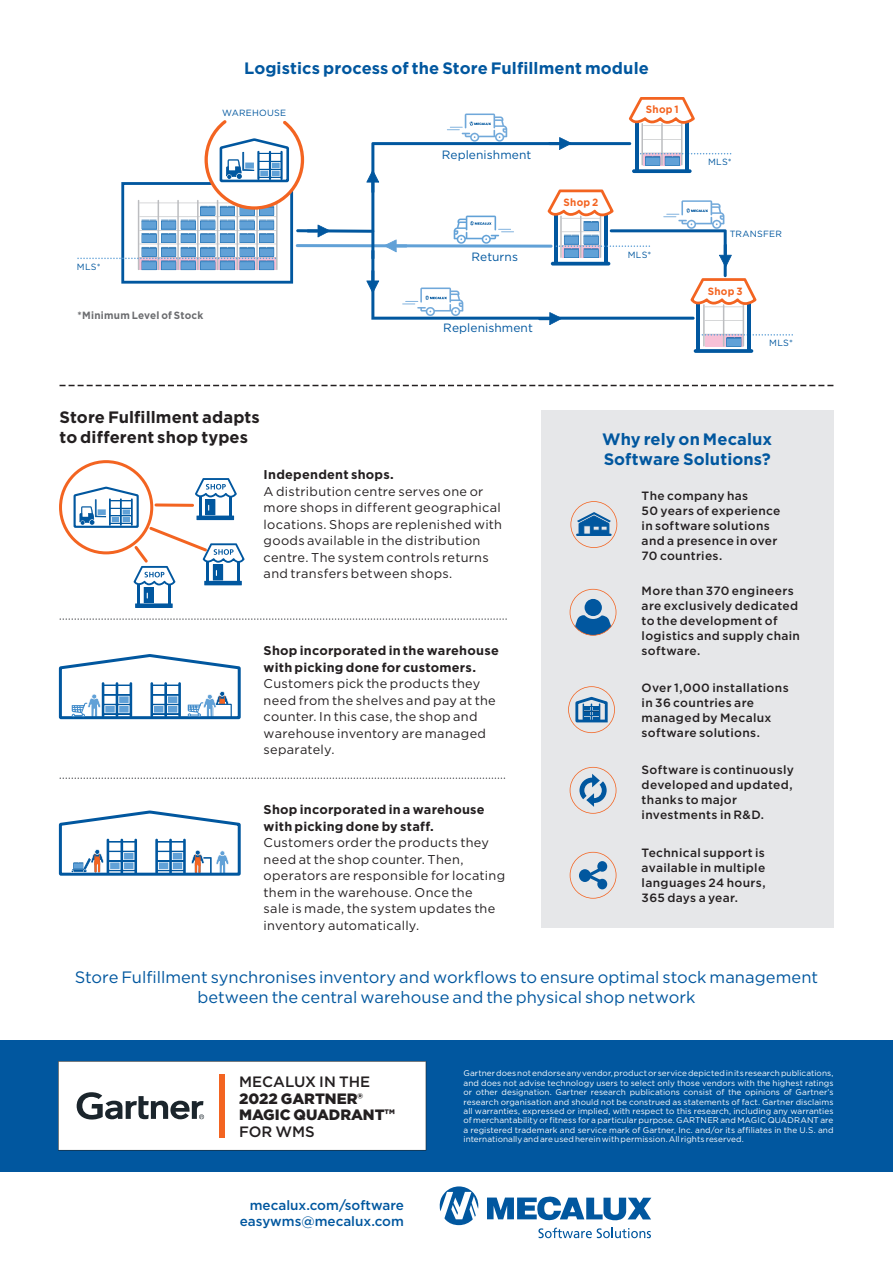
<style>
.page{position:relative;width:893px;height:1263px;background:#fff}
.page>*{position:absolute;margin:0;border:0;box-sizing:border-box;transform-origin:0 0}
.t1{font:16.5px/19.5px "Gotham";color:#01579f;text-align:center}
.t2{font:700 16.5px/19.5px "Gotham";letter-spacing:.005em;color:#01579f}
.t3{font:700 16.5px/19.5px "Gotham";letter-spacing:.005em;color:#231f20}
.t4{font:900 15px/16.6px "Gotham";color:#231f20}
.t5{font:500 13.5px/16.5px "Gotham";color:#01579f;text-align:right}
.t6{font:12.75px/16.5px "Gotham";letter-spacing:.025em;color:#231f20}
.t7{font:700 12.75px/16.5px "Gotham";letter-spacing:.02em;color:#231f20}
.t8{font:500 12px/15px "Gotham";letter-spacing:.025em;color:#231f20}
.t9{font:12px "Gotham";letter-spacing:.005em;color:#01579f}
.t10{font:700 10.5px "Gotham";letter-spacing:.025em;color:#6c6d70;scale:.95 1}
.t11{font:700 10.5px "Gotham";letter-spacing:.025em;color:#f36421;scale:.95 1}
.t12{font:9px "Gotham";letter-spacing:.025em;color:#01579f}
.t13{font:8.25px/9.4px "Gotham";letter-spacing:.005em;color:#fff;text-align:justify}
.s1{font-weight:500}
.s2{font-size:15.15px}
</style>
<div class="page">
<div style="left:135px;top:603px;width:38px;height:5px;background:#01579f"></div>
<svg style="left:59px;top:460px;width:186px;height:143px"></svg>
<svg style="left:155px;top:503px;width:39px;height:4px"></svg>
<svg style="left:59px;top:810px;width:182px;height:66px"></svg>
<svg style="left:59px;top:654px;width:182px;height:65px"></svg>
<svg style="left:60px;top:618px;width:447px;height:2px"></svg>
<svg style="left:60px;top:777px;width:445px;height:2px"></svg>
<svg style="left:694px;top:349px;width:59px;height:4px"></svg>
<hr style="left:703px;top:304px;width:2px;height:43px;background:#bcbdc0">
<hr style="left:723px;top:304px;width:1px;height:43px;background:#bcbdc0">
<hr style="left:743px;top:304px;width:1px;height:43px;background:#bcbdc0">
<svg style="left:701px;top:334px;width:92px;height:13px"></svg>
<hr style="left:697px;top:303px;width:3px;height:48px;background:#01579f">
<hr style="left:747px;top:303px;width:3px;height:48px;background:#01579f">
<svg style="left:77px;top:97px;width:680px;height:228px"></svg>
<svg style="left:60px;top:385px;width:773px;height:1px"></svg>
<div style="left:541px;top:410px;width:292px;height:518px;background:#e6e7e9"></div>
<svg style="left:570px;top:501px;width:47px;height:47px"></svg>
<svg style="left:570px;top:852px;width:46px;height:47px"></svg>
<svg style="left:570px;top:589px;width:46px;height:47px"></svg>
<svg style="left:570px;top:767px;width:46px;height:47px"></svg>
<svg style="left:568px;top:686px;width:47px;height:47px"></svg>
<div style="left:0;top:1040px;width:893px;height:131px;background:#01579f"></div>
<svg style="left:58px;top:1061px;width:368px;height:89px;background:#f0f0f1"></svg>
<svg style="left:439px;top:1186px;width:39px;height:39px"></svg>
<svg style="left:487px;top:1196px;width:164px;height:25px"></svg>
<svg style="left:538px;top:1228px;width:113px;height:10px"></svg>
<h1 class="t2" style="left:244px;top:59px;width:406px">Logistics process of the Store Fulfillment module</h1>
<p class="t12" style="left:222px;top:108px;width:65px">WAREHOUSE</p>
<p class="t12" style="left:77px;top:261px;width:25px">MLS*</p>
<p class="t10" style="left:78px;top:308px;width:134px">*Minimum Level of Stock</p>
<h1 class="t3" style="left:60px;top:408px;width:202px">Store Fulfillment adapts to different shop types</h1>
<h3 class="t9" style="left:442px;top:147px;width:91px">Replenishment</h3>
<h3 class="t9" style="left:472px;top:249px;width:48px">Returns</h3>
<h3 class="t9" style="left:443px;top:321px;width:91px">Replenishment</h3>
<h3 class="t7" style="left:264px;top:467px;width:132px">Independent shops.</h3>
<h3 class="t6" style="left:264px;top:483px;width:240px">A distribution centre serves one or more shops in different geographical locations. Shops are replenished with goods available in the distribution centre. The system controls returns and transfers between shops.</h3>
<h3 class="t7" style="left:264px;top:642px;width:237px">Shop incorporated in the warehouse with picking done for customers.</h3>
<h3 class="t6" style="left:264px;top:675px;width:234px">Customers pick the products they need from the shelves and pay at the counter. In this case, the shop and warehouse inventory are managed separately.</h3>
<h3 class="t7" style="left:264px;top:801px;width:223px">Shop incorporated in a warehouse with picking done by staff.</h3>
<h3 class="t6" style="left:264px;top:834px;width:243px">Customers order the products they need at the shop counter. Then, operators are responsible for locating them in the warehouse. Once the<br>sale is made, the system updates the inventory automatically.</h3>
<p class="t11" style="left:564px;top:195px;width:38px">Shop 2</p>
<p class="t11" style="left:646px;top:103px;width:36px">Shop 1</p>
<p class="t12" style="left:628px;top:249px;width:25px">MLS*</p>
<p class="t12" style="left:708px;top:156px;width:25px">MLS*</p>
<p class="t12" style="left:730px;top:228px;width:54px">TRANSFER</p>
<p class="t11" style="left:708px;top:284px;width:38px">Shop 3</p>
<p class="t12" style="left:769px;top:337px;width:25px">MLS*</p>
<h1 class="t2" style="left:602px;top:430px;width:172px">Why rely on Mecalux<br>Software Solutions?</h1>
<h3 class="t8" style="left:642px;top:488px;width:140px">The company has<br>50 years of experience in software solutions and a presence in over<br>70 countries.</h3>
<h3 class="t8" style="left:642px;top:583px;width:160px">More than 370 engineers are exclusively dedicated to the development of logistics and supply chain software.</h3>
<h3 class="t8" style="left:642px;top:680px;width:149px">Over 1,000 installations in 36 countries are managed by Mecalux software solutions.</h3>
<h3 class="t8" style="left:642px;top:762px;width:154px">Software is continuously developed and updated, thanks to major investments in R&amp;D.</h3>
<h3 class="t8" style="left:642px;top:845px;width:125px;text-align:justify">Technical support is available in multiple languages 24 hours, 365 days a year.</h3>
<h1 class="t1" style="left:75px;top:967px;width:745px">Store Fulfillment synchronises inventory and workflows to ensure optimal stock management between the central warehouse and the physical shop network</h1>
<h2 class="t4" style="left:239px;top:1073px;width:158px"><span class="s1">MECALUX IN THE<br></span>2022 GARTNER<span class="s2">®<br></span>MAGIC QUADRANT<span class="s2">™<br></span><span class="s1">FOR WMS</span></h2>
<p class="t13" style="left:463px;top:1068px;width:371px">Gartner does not endorse any vendor, product or service depicted in its research publications, and does not advise technology users to select only those vendors with the highest ratings or other designation. Gartner research publications consist of the opinions of Gartner’s research organisation and should not be construed as statements of fact. Gartner disclaims all warranties, expressed or implied, with respect to this research, including any warranties of merchantability or fitness for a particular purpose. GARTNER and MAGIC QUADRANT are a registered trademark and service mark of Gartner, Inc. and/or its affiliates in the U.S. and internationally and are used herein with permission. All rights reserved.</p>
<h3 class="t5" style="left:240px;top:1196px;width:166px">mecalux.com/software easywms@mecalux.com</h3>
</div>
